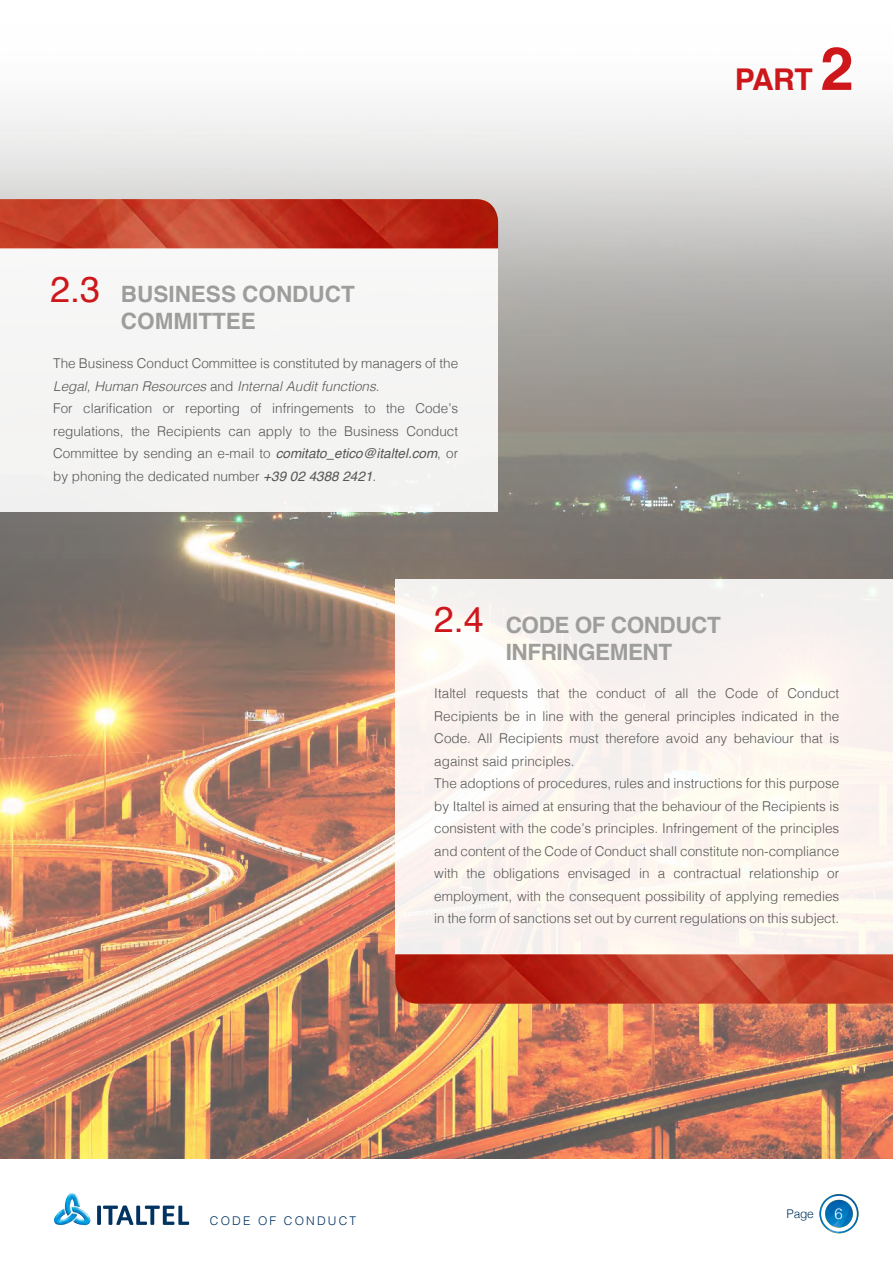
<style>
.page{position:relative;width:893px;height:1263px;background:#fff}
.page>*{position:absolute;margin:0;border:0;box-sizing:border-box;transform-origin:0 0}
.t1{font:36px "Helvetica";color:#cd171a}
.t2{font:700 30px "Helvetica";color:#cd171a}
.t3{font:700 22.5px/27px "Helvetica";letter-spacing:-.01em;color:#9d9d9c}
.t4{font:300 15px "Helvetica";color:#fff}
.t5{font:300 13.5px/22.5px "Helvetica";color:#575756}
.t6{font:300 12px "Helvetica";letter-spacing:.18em;color:#003361}
.s1{font-size:60px}
.s2{font-style:italic}
.s3{font-weight:400;font-style:italic}
</style>
<div class="page">
<svg style="left:97px;top:1205px;width:4px;height:20px"></svg>
<svg style="left:103px;top:1205px;width:86px;height:20px"></svg>
<img style="left:54px;top:1193px;width:37px;height:33px">
<img style="left:0;top:108px;width:893px;height:1050px">
<div style="left:0;top:248px;width:497px;height:264px;background:#f5f4f4"></div>
<img style="left:0;top:199px;width:498px;height:49px">
<div style="left:395px;top:579px;width:498px;height:375px;background:#fcf2ef"></div>
<img style="left:819px;top:1194px;width:40px;height:39px;border-radius:20px">
<svg style="left:821px;top:1196px;width:36px;height:35px"></svg>
<img style="left:825px;top:1200px;width:28px;height:27px;border-radius:14px">
<img style="left:395px;top:954px;width:498px;height:49px">
<h2 class="t2" style="left:735px;top:55px;width:120px">PART <span class="s1">2</span></h2>
<h1 class="t1" style="left:50px;top:262px;width:52px">2.3</h1>
<h3 class="t3" style="left:121px;top:281px;width:235px">BUSINESS CONDUCT<br>COMMITTEE</h3>
<p class="t5" style="left:53px;top:351px;width:406px">The Business Conduct Committee is constituted by managers of the <span class="s2">Legal, Human Resources</span> and <span class="s2">Internal Audit functions</span>.<br>For clarification or reporting of infringements to the Code’s regulations, the Recipients can apply to the Business Conduct Committee by sending an e-mail to <span class="s3">comitato_etico@italtel.com</span>, or by phoning the dedicated number <span class="s3">+39 02 4388 2421</span>.</p>
<h1 class="t1" style="left:434px;top:592px;width:52px">2.4</h1>
<h3 class="t3" style="left:506px;top:612px;width:216px">CODE OF CONDUCT<br>INFRINGEMENT</h3>
<p class="t5" style="left:434px;top:681px;width:406px">Italtel requests that the conduct of all the Code of Conduct Recipients be in line with the general principles indicated in the Code. All Recipients must therefore avoid any behaviour that is against said principles.<br>The adoptions of procedures, rules and instructions for this purpose by Italtel is aimed at ensuring that the behaviour of the Recipients is consistent with the code’s principles. Infringement of the principles and content of the Code of Conduct shall constitute non-compliance with the obligations envisaged in a contractual relationship or employment, with the consequent possibility of applying remedies in the form of sanctions set out by current regulations on this subject.</p>
<p class="t6" style="left:210px;top:1210px;width:148px">CODE OF CONDUCT</p>
<p class="t6" style="left:787px;top:1203px;width:29px">Page</p>
<p class="t4" style="left:834px;top:1201px;width:10px">6</p>
</div>
